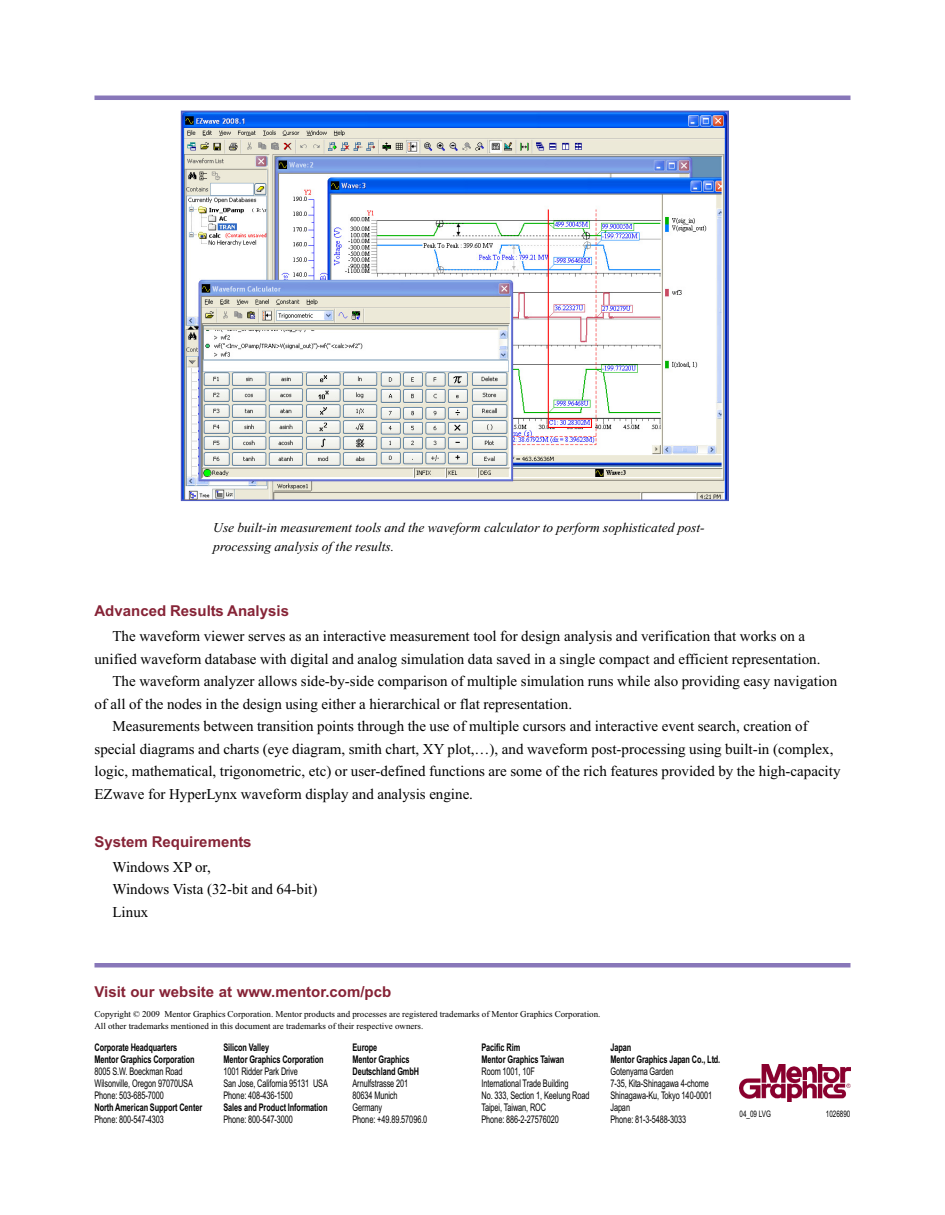
<style>
.page{position:relative;width:945px;height:1215px;background:#fff}
.page>*{position:absolute;margin:0;border:0;box-sizing:border-box;transform-origin:0 0}
.t1{font:15px/22.5px "Times New Roman";color:#000}
.t2{font:700 15px "Arial";color:#862336}
.t3{font:italic 13.5px/19.5px "Times New Roman";color:#000}
.t4{font:10.5px/12px "Arial";letter-spacing:-.01em;color:#000;scale:.7 1}
.t5{font:700 10.5px/12px "Arial";letter-spacing:-.01em;color:#000;scale:.7 1}
.t6{font:9px/12px "Times New Roman";color:#000}
.t7{font:9px "Arial";color:#000;scale:.7 1}
</style>
<div class="page">
<hr style="left:94px;top:96px;width:756px;height:4px;background:#8877b9">
<img style="left:184px;top:114px;width:542px;height:384px">
<div style="left:181px;top:111px;width:548px;height:390px;border:2px solid #4f5dc0"></div>
<img style="left:740px;top:1065px;width:110px;height:37px">
<div style="left:94px;top:963px;width:756px;height:5px;background:#8877b9"></div>
<p class="t3" style="left:213px;top:517px;width:493px">Use built-in measurement tools and the waveform calculator to perform sophisticated post&shy;processing analysis of the results.</p>
<p class="t2" style="left:94px;top:602px;width:196px">Advanced Results Analysis</p>
<p class="t1" style="left:112px;top:625px;width:694px">The waveform viewer serves as an interactive measurement tool for design analysis and verification that works on a</p>
<p class="t1" style="left:94px;top:647px;width:728px">unified waveform database with digital and analog simulation data saved in a single compact and efficient representation.</p>
<p class="t1" style="left:113px;top:670px;width:726px">The waveform analyzer allows side-by-side comparison of multiple simulation runs while also providing easy navigation</p>
<p class="t1" style="left:94px;top:692px;width:479px">of all of the nodes in the design using either a hierarchical or flat representation.</p>
<p class="t1" style="left:113px;top:715px;width:697px">Measurements between transition points through the use of multiple cursors and interactive event search, creation of</p>
<p class="t1" style="left:95px;top:737px;width:740px">special diagrams and charts (eye diagram, smith chart, XY plot,…), and waveform post-processing using built-in (complex,</p>
<p class="t1" style="left:95px;top:760px;width:748px">logic, mathematical, trigonometric, etc) or user-defined functions are some of the rich features provided by the high-capacity</p>
<p class="t1" style="left:95px;top:782px;width:380px">EZwave for HyperLynx waveform display and analysis engine.</p>
<p class="t2" style="left:95px;top:833px;width:158px">System Requirements</p>
<p class="t1" style="left:113px;top:855px;width:206px">Windows XP or,<br>Windows Vista (32-bit and 64-bit)<br>Linux</p>
<p class="t2" style="left:94px;top:983px;width:298px">Visit our website at www.mentor.com/pcb</p>
<p class="t6" style="left:94px;top:1007px;width:508px">Copyright © 2009 Mentor Graphics Corporation. Mentor products and processes are registered trademarks of Mentor Graphics Corporation.<br>All other trademarks mentioned in this document are trademarks of their respective owners.</p>
<p class="t5" style="left:94px;top:1041px;width:145px">Corporate Headquarters<br>Mentor Graphics Corporation</p>
<p class="t4" style="left:94px;top:1065px;width:142px">8005 S.W. Boeckman Road<br>Wilsonville, Oregon 97070USA<br>Phone: 503-685-7000</p>
<p class="t5" style="left:94px;top:1101px;width:156px">North American Support Center</p>
<p class="t4" style="left:94px;top:1113px;width:101px">Phone: 800-547-4303</p>
<p class="t5" style="left:223px;top:1041px;width:145px">Silicon Valley<br>Mentor Graphics Corporation</p>
<p class="t4" style="left:223px;top:1065px;width:151px">1001 Ridder Park Drive<br>San Jose, California 95131 USA<br>Phone: 408-436-1500</p>
<p class="t5" style="left:223px;top:1101px;width:150px">Sales and Product Information</p>
<p class="t4" style="left:223px;top:1113px;width:101px">Phone: 800-547-3000</p>
<p class="t5" style="left:352px;top:1041px;width:97px">Europe<br>Mentor Graphics<br>Deutschland GmbH</p>
<p class="t4" style="left:352px;top:1077px;width:108px">Arnulfstrasse 201<br>80634 Munich<br>Germany<br>Phone: +49.89.57096.0</p>
<p class="t5" style="left:481px;top:1041px;width:120px">Pacific Rim<br>Mentor Graphics Taiwan</p>
<p class="t4" style="left:481px;top:1065px;width:156px">Room 1001, 10F<br>International Trade Building<br>No. 333, Section 1, Keelung Road<br>Taipei, Taiwan, ROC<br>Phone: 886-2-27576020</p>
<p class="t5" style="left:610px;top:1041px;width:158px">Japan<br>Mentor Graphics Japan Co., Ltd.</p>
<p class="t4" style="left:610px;top:1065px;width:147px">Gotenyama Garden<br>7-35, Kita-Shinagawa 4-chome<br>Shinagawa-Ku, Tokyo 140-0001<br>Japan<br>Phone: 81-3-5488-3033</p>
<p class="t7" style="left:740px;top:1108px;width:47px">04_09 LVG</p>
<p class="t7" style="left:826px;top:1108px;width:37px">1026890</p>
</div>
